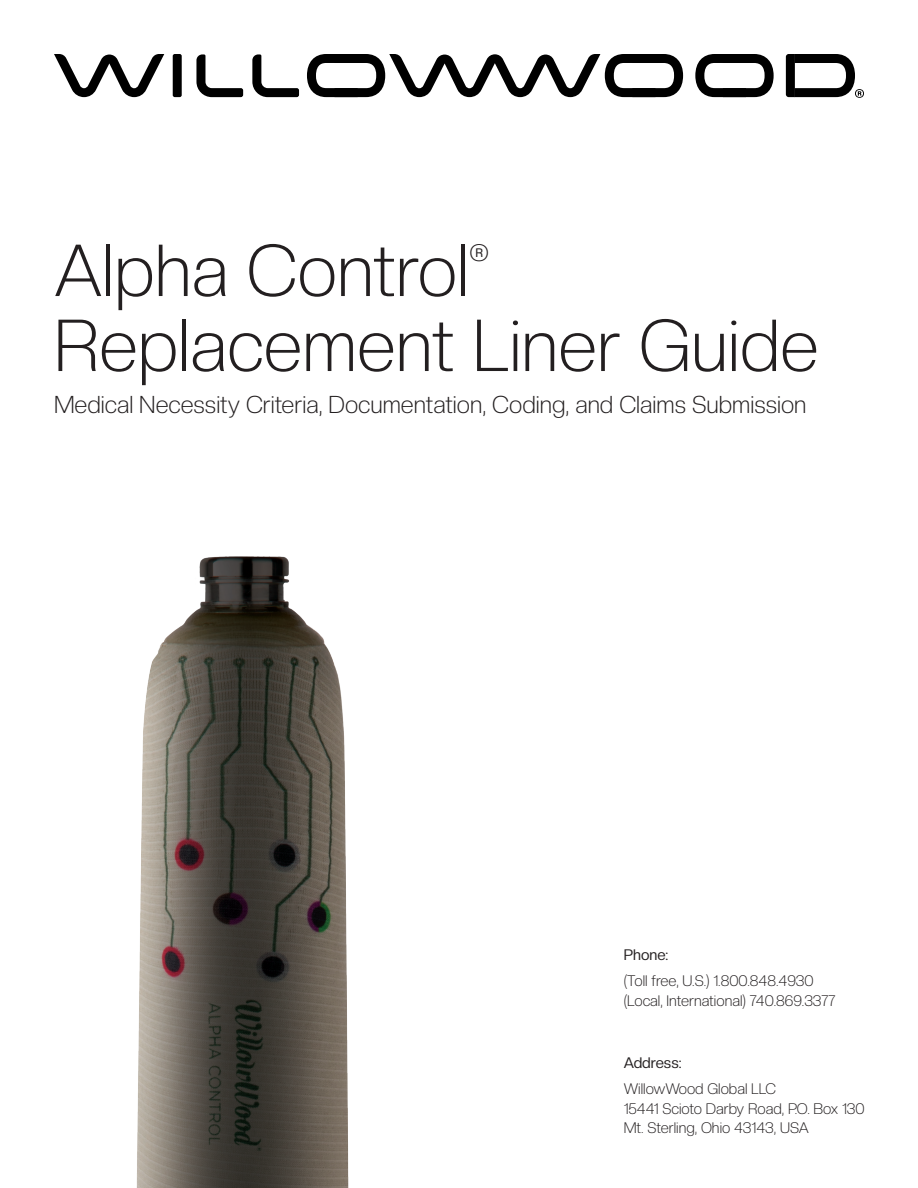
<style>
.page{position:relative;width:918px;height:1188px;background:#fff}
.page>*{position:absolute;margin:0;border:0;box-sizing:border-box;transform-origin:0 0}
.t1{font:300 72.15px/75px "Creato Display";color:#231f20}
.t2{font:300 24px "Creato Display";color:#231f20}
.t3{font:300 15px "Creato Display";color:#231f20}
.t4{font:15px "Creato Display";color:#231f20}
</style>
<div class="page">
<img style="left:136px;top:556px;width:213px;height:632px">
<div style="left:173px;top:54px;width:9px;height:43px;background:#000;border-radius:2px"></div>
<svg style="left:196px;top:54px;width:47px;height:43px"></svg>
<svg style="left:252px;top:54px;width:47px;height:43px"></svg>
<svg style="left:695px;top:54px;width:79px;height:43px"></svg>
<svg style="left:786px;top:54px;width:78px;height:44px"></svg>
<svg style="left:54px;top:54px;width:110px;height:43px"></svg>
<svg style="left:307px;top:54px;width:376px;height:43px"></svg>
<p class="t1" style="left:54px;top:232px;width:766px">Alpha Control<sup>®<br></sup>Replacement Liner Guide</p>
<p class="t2" style="left:54px;top:390px;width:754px">Medical Necessity Criteria, Documentation, Coding, and Claims Submission</p>
<p class="t4" style="left:624px;top:946px;width:46px">Phone:</p>
<p class="t3" style="left:624px;top:972px;width:191px">(Toll free, U.S.) 1.800.848.4930</p>
<p class="t3" style="left:624px;top:992px;width:213px">(Local, International) 740.869.3377</p>
<p class="t4" style="left:624px;top:1054px;width:59px">Address:</p>
<p class="t3" style="left:624px;top:1080px;width:154px">WillowWood Global LLC</p>
<p class="t3" style="left:624px;top:1100px;width:242px">15441 Scioto Darby Road, P.O. Box 130</p>
<p class="t3" style="left:624px;top:1119px;width:187px">Mt. Sterling, Ohio 43143, USA</p>
</div>
